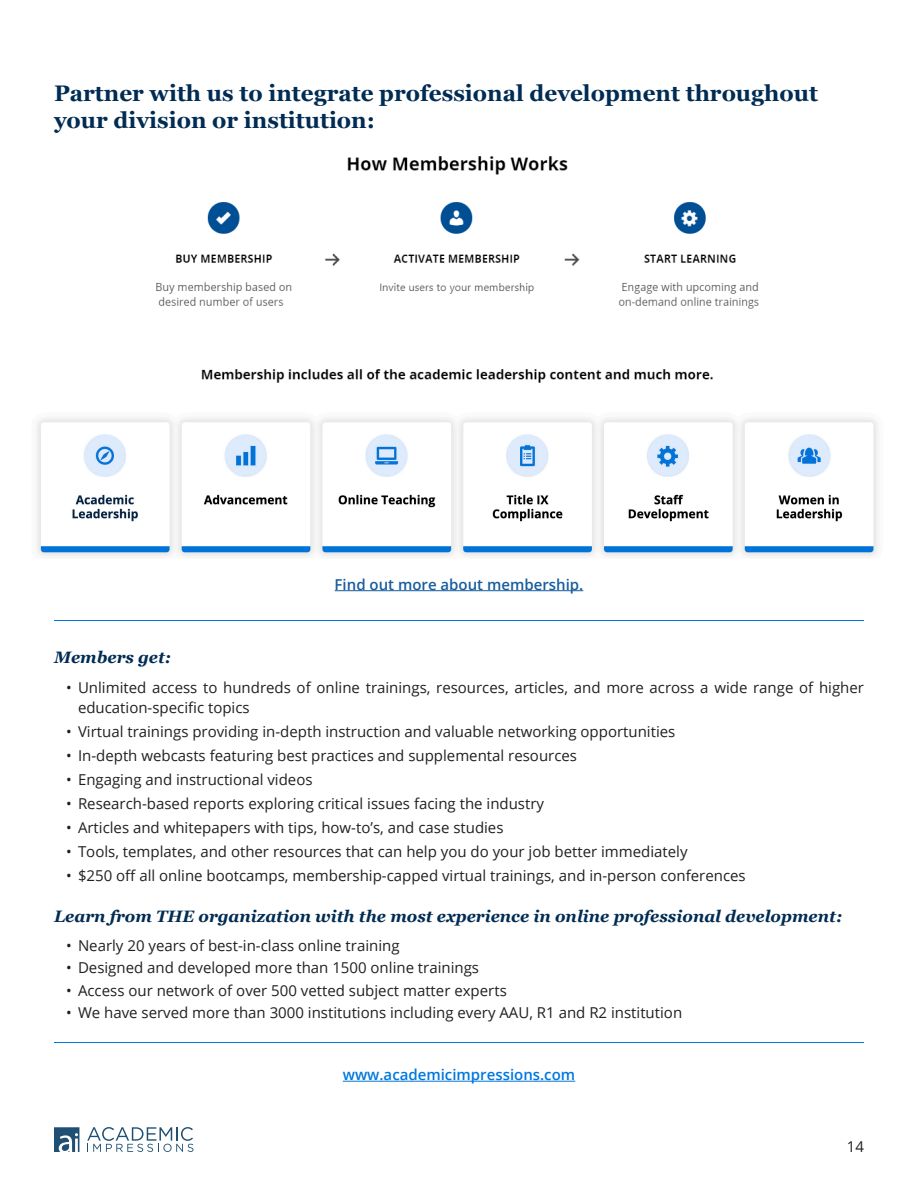
<style>
.page{position:relative;width:918px;height:1188px;background:#fff}
.page>*{position:absolute;margin:0;border:0;box-sizing:border-box;transform-origin:0 0}
.t1{font:700 22.5px/27px "Georgia";color:#002c53}
.t2{font:italic 700 16.5px "Georgia";color:#002c53}
.t3{font:15px/19.5px "Open Sans";color:#231f20}
.t4{font:600 15px "Open Sans";color:#175d9e}
.t5{font:600 15px "Open Sans";color:#0077df}
</style>
<div class="page">
<svg style="left:87px;top:1127px;width:107px;height:25px"></svg>
<svg style="left:54px;top:1127px;width:25px;height:25px"></svg>
<hr style="left:335px;top:590px;width:248px;height:1px;background:#175d9e">
<hr style="left:343px;top:1081px;width:232px;height:1px;background:#0077df">
<hr style="left:54px;top:621px;width:810px;height:1px;background:#0077df">
<hr style="left:54px;top:1042px;width:810px;height:1px;background:#0077df">
<img style="left:156px;top:156px;width:603px;height:227px">
<img style="left:37px;top:418px;width:841px;height:139px">
<p class="t1" style="left:54px;top:79px;width:765px">Partner with us to integrate professional development throughout your division or institution:</p>
<h1 class="t4" style="left:335px;top:574px;width:250px">Find out more about membership.</h1>
<p class="t2" style="left:54px;top:645px;width:119px">Members get:</p>
<p class="t3" style="left:78px;top:678px;width:788px;text-indent:-12px">• Unlimited access to hundreds of online trainings, resources, articles, and more across a wide range of higher education-specific topics</p>
<p class="t3" style="left:66px;top:721px;width:611px">• Virtual trainings providing in-depth instruction and valuable networking opportunities</p>
<p class="t3" style="left:66px;top:745px;width:513px">• In-depth webcasts featuring best practices and supplemental resources</p>
<p class="t3" style="left:66px;top:769px;width:248px">• Engaging and instructional videos</p>
<p class="t3" style="left:66px;top:793px;width:480px">• Research-based reports exploring critical issues facing the industry</p>
<p class="t3" style="left:66px;top:817px;width:439px">• Articles and whitepapers with tips, how-to’s, and case studies</p>
<p class="t3" style="left:66px;top:841px;width:623px">• Tools, templates, and other resources that can help you do your job better immediately</p>
<p class="t3" style="left:66px;top:865px;width:681px">• $250 off all online bootcamps, membership-capped virtual trainings, and in-person conferences</p>
<p class="t2" style="left:54px;top:904px;width:790px">Learn from THE organization with the most experience in online professional development:</p>
<p class="t3" style="left:66px;top:935px;width:335px">• Nearly 20 years of best-in-class online training</p>
<p class="t3" style="left:66px;top:958px;width:415px">• Designed and developed more than 1500 online trainings</p>
<p class="t3" style="left:66px;top:980px;width:442px">• Access our network of over 500 vetted subject matter experts</p>
<p class="t3" style="left:66px;top:1003px;width:618px">• We have served more than 3000 institutions including every AAU, R1 and R2 institution</p>
<h1 class="t5" style="left:343px;top:1064px;width:234px">www.academicimpressions.com</h1>
<p class="t3" style="left:847px;top:1136px;width:19px">14</p>
</div>
